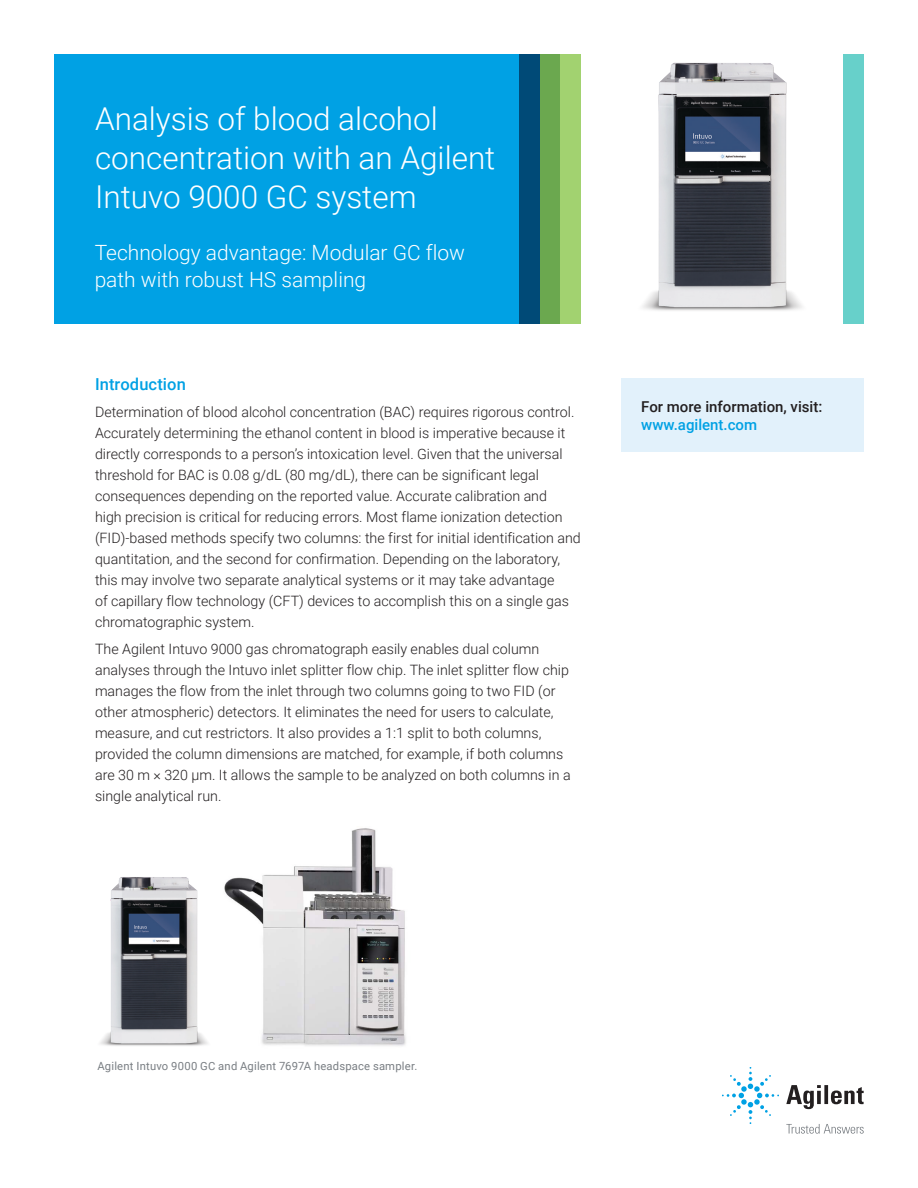
<style>
.page{position:relative;width:918px;height:1188px;background:#fff}
.page>*{position:absolute;margin:0;border:0;box-sizing:border-box;transform-origin:0 0}
.FLYER_front_photo_he{font:300 31.5px/39px "Roboto";color:#fff}
.FLYER_front_photo_su{font:300 21px/27px "Roboto";color:#fff}
.FLYER_subhead_blue{font:500 16.5px "Roboto";letter-spacing:.005em;color:#00a1e4}
.FLYER_Promo_Box_CTA{font:500 15px/18.8px "Roboto";color:#231f20}
.FLYER_text_black{font:300 14.25px/21px "Roboto";color:#231f20}
.FLYER_back_caption_g{font:11.25px "Roboto";letter-spacing:.02em;color:#797e83}
.s1{color:#00a1e4}
</style>
<div class="page">
<div style="left:621px;top:378px;width:243px;height:73px;background:#e2f1fb"></div>
<div style="left:54px;top:54px;width:486px;height:270px;background:#00a1e4"></div>
<div style="left:844px;top:54px;width:20px;height:270px;background:#67d0ca"></div>
<div style="left:520px;top:54px;width:40px;height:270px;background:#004a77"></div>
<svg style="left:540px;top:54px;width:40px;height:270px;background:#86bd5f"></svg>
<svg style="left:786px;top:1085px;width:78px;height:24px"></svg>
<svg style="left:722px;top:1067px;width:57px;height:57px"></svg>
<svg style="left:786px;top:1124px;width:78px;height:10px"></svg>
<img style="left:642px;top:62px;width:160px;height:249px">
<img style="left:100px;top:877px;width:108px;height:169px">
<img style="left:224px;top:828px;width:182px;height:218px">
<p class="FLYER_front_photo_he" style="left:95px;top:99px;width:402px">Analysis of blood alcohol concentration with an Agilent<br>Intuvo 9000 GC system</p>
<p class="FLYER_front_photo_su" style="left:95px;top:238px;width:372px">Technology advantage: Modular GC flow path with robust HS sampling</p>
<p class="FLYER_subhead_blue" style="left:95px;top:373px;width:92px">Introduction</p>
<p class="FLYER_text_black" style="left:95px;top:401px;width:487px">Determination of blood alcohol concentration (BAC) requires rigorous control.<br>Accurately determining the ethanol content in blood is imperative because it directly corresponds to a person’s intoxication level. Given that the universal threshold for BAC is 0.08 g/dL (80 mg/dL), there can be significant legal consequences depending on the reported value. Accurate calibration and<br>high precision is critical for reducing errors. Most flame ionization detection (FID)-based methods specify two columns: the first for initial identification and quantitation, and the second for confirmation. Depending on the laboratory, this may involve two separate analytical systems or it may take advantage<br>of capillary flow technology (CFT) devices to accomplish this on a single gas chromatographic system.</p>
<p class="FLYER_text_black" style="left:95px;top:638px;width:477px">The Agilent Intuvo 9000 gas chromatograph easily enables dual column analyses through the Intuvo inlet splitter flow chip. The inlet splitter flow chip manages the flow from the inlet through two columns going to two FID (or other atmospheric) detectors. It eliminates the need for users to calculate, measure, and cut restrictors. It also provides a 1:1 split to both columns, provided the column dimensions are matched, for example, if both columns are 30 m × 320 µm. It allows the sample to be analyzed on both columns in a single analytical run.</p>
<p class="FLYER_Promo_Box_CTA" style="left:641px;top:396px;width:183px">For more information, visit: <span class="s1">www.agilent.com</span></p>
<p class="FLYER_back_caption_g" style="left:97px;top:1059px;width:322px">Agilent Intuvo 9000 GC and Agilent 7697A headspace sampler.</p>
</div>
